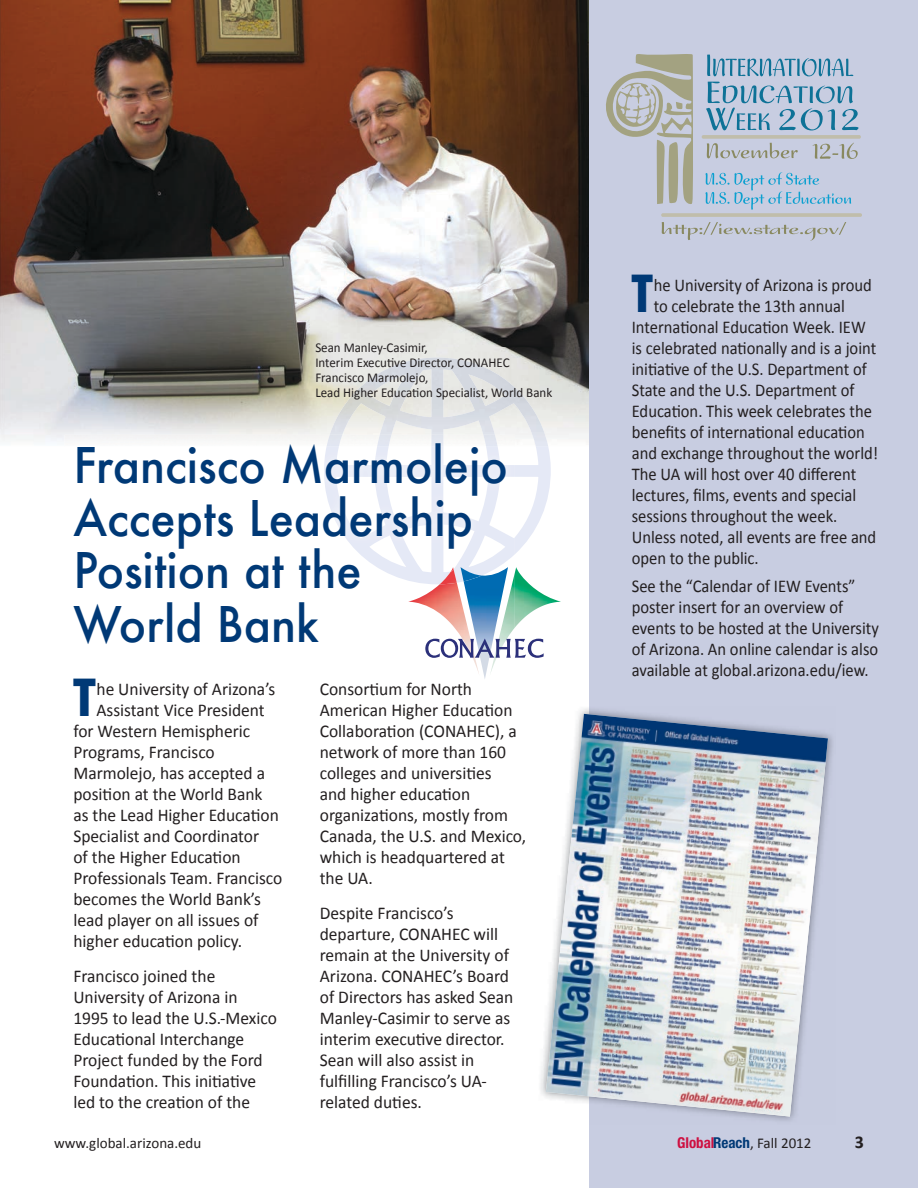
<style>
.page{position:relative;width:918px;height:1188px;background:#fff}
.page>*{position:absolute;margin:0;border:0;box-sizing:border-box;transform-origin:0 0}
.t1{font:900 condensed 49.8px "Helvetica LT Std";color:#003976;scale:.92 1}
.t2{font:900 condensed 49.8px "Helvetica LT Std";color:#003976}
.t3{font:500 48px/52.9px "Futura";color:#003976;scale:.95 1}
.t4{font:18px/21px "Calibri";color:#231f20}
.t5{font:18px/21px "Calibri";color:#231f20;scale:.92 1}
.t6{font:700 18px "Calibri";color:#231f20}
.t7{font:15px "Calibri";color:#231f20}
.t8{font:13.5px/15px "Calibri";color:#231f20;scale:.96 1}
.s1{font-family:"Helvetica Neue LT Std";font-weight:700;font-stretch:condensed;color:#ce1041}
.s2{font-family:"Helvetica Neue LT Std";font-weight:700;font-stretch:condensed;color:#003976}
</style>
<div class="page">
<img style="left:0;top:0;width:590px;height:446px">
<svg style="left:515px;top:446px;width:36px;height:108px"></svg>
<img style="left:330px;top:357px;width:218px;height:89px">
<div style="left:590px;top:0;width:328px;height:1188px;background:#c8cde1"></div>
<img style="left:65px;top:435px;width:450px;height:204px">
<img style="left:324px;top:446px;width:191px;height:138px">
<img style="left:327px;top:435px;width:171px;height:11px">
<img style="left:473px;top:658px;width:6px;height:15px">
<img style="left:408px;top:567px;width:46px;height:42px">
<img style="left:440px;top:569px;width:17px;height:15px">
<img style="left:490px;top:658px;width:7px;height:15px">
<img style="left:515px;top:567px;width:21px;height:60px">
<img style="left:508px;top:573px;width:7px;height:66px">
<img style="left:480px;top:658px;width:9px;height:21px">
<img style="left:464px;top:567px;width:44px;height:72px">
<img style="left:461px;top:567px;width:21px;height:14px">
<svg style="left:425px;top:639px;width:119px;height:19px"></svg>
<img style="left:540px;top:706px;width:293px;height:418px">
<img style="left:546px;top:714px;width:282px;height:403px">
<svg style="left:606px;top:54px;width:256px;height:187px"></svg>
<p class="t8" style="left:315px;top:341px;width:248px">Sean Manley-Casimir,<br>Interim Executive Director, CONAHEC<br>Francisco Marmolejo,<br>Lead Higher Education Specialist, World Bank</p>
<h2 class="t3" style="left:73px;top:439px;width:459px">Francisco Marmolejo<br>Accepts Leadership<br>Position at the<br>World Bank</h2>
<p class="t4" style="left:320px;top:679px;width:208px">Consortium for North<br>American Higher Education<br>Collaboration (CONAHEC), a network of more than 160 colleges and universities<br>and higher education organizations, mostly from<br>Canada, the U.S. and Mexico, which is headquartered at the UA.</p>
<p class="t4" style="left:320px;top:902px;width:195px">Despite Francisco’s departure, CONAHEC will remain at the University of<br>Arizona. CONAHEC’s Board of Directors has asked Sean<br>Manley-Casimir to serve as interim executive director.<br>Sean will also assist in fulfilling Francisco’s UA&shy;related duties.</p>
<h1 class="t2" style="left:72px;top:666px;width:26px">T</h1>
<p class="t4" style="left:97px;top:679px;width:180px">he University of Arizona’s</p>
<p class="t4" style="left:97px;top:700px;width:170px">Assistant Vice President</p>
<p class="t4" style="left:73px;top:721px;width:178px">for Western Hemispheric</p>
<p class="t4" style="left:73px;top:742px;width:143px">Programs, Francisco</p>
<p class="t4" style="left:73px;top:763px;width:193px">Marmolejo, has accepted a</p>
<p class="t4" style="left:73px;top:784px;width:191px">position at the World Bank</p>
<p class="t4" style="left:73px;top:805px;width:207px">as the Lead Higher Education</p>
<p class="t4" style="left:73px;top:826px;width:187px">Specialist and Coordinator</p>
<p class="t4" style="left:73px;top:847px;width:169px">of the Higher Education</p>
<p class="t4" style="left:73px;top:868px;width:210px">Professionals Team. Francisco</p>
<p class="t4" style="left:73px;top:889px;width:189px">becomes the World Bank’s</p>
<p class="t4" style="left:73px;top:910px;width:187px">lead player on all issues of</p>
<p class="t4" style="left:73px;top:931px;width:170px">higher education policy.</p>
<p class="t4" style="left:73px;top:965px;width:205px">Francisco joined the<br>University of Arizona in<br>1995 to lead the U.S.-Mexico<br>Educational Interchange<br>Project funded by the Ford<br>Foundation. This initiative led to the creation of the</p>
<h1 class="t1" style="left:631px;top:262px;width:26px">T</h1>
<p class="t5" style="left:654px;top:275px;width:239px">he University of Arizona is proud</p>
<p class="t5" style="left:654px;top:296px;width:209px">to celebrate the 13th annual</p>
<p class="t5" style="left:632px;top:317px;width:256px">International Education Week. IEW</p>
<p class="t5" style="left:632px;top:338px;width:267px">is celebrated nationally and is a joint</p>
<p class="t5" style="left:632px;top:359px;width:257px">initiative of the U.S. Department of</p>
<p class="t5" style="left:632px;top:380px;width:244px">State and the U.S. Department of</p>
<p class="t5" style="left:632px;top:401px;width:263px">Education. This week celebrates the</p>
<p class="t5" style="left:632px;top:422px;width:255px">benefits of international education</p>
<p class="t5" style="left:632px;top:443px;width:269px">and exchange throughout the world!</p>
<p class="t5" style="left:632px;top:464px;width:245px">The UA will host over 40 different</p>
<p class="t5" style="left:632px;top:485px;width:246px">lectures, films, events and special</p>
<p class="t5" style="left:632px;top:506px;width:225px">sessions throughout the week.</p>
<p class="t5" style="left:632px;top:527px;width:267px">Unless noted, all events are free and</p>
<p class="t5" style="left:632px;top:548px;width:140px">open to the public.</p>
<p class="t5" style="left:632px;top:575px;width:270px">See the “Calendar of IEW Events” poster insert for an overview of events to be hosted at the University of Arizona. An online calendar is also available at global.arizona.edu/iew.</p>
<p class="t7" style="left:54px;top:1133px;width:149px">www.global.arizona.edu</p>
<p class="t7" style="left:677px;top:1133px;width:136px"><span class="s1">Global</span><span class="s2">Reach</span>, Fall 2012</p>
<p class="t6" style="left:855px;top:1130px;width:11px">3</p>
</div>
